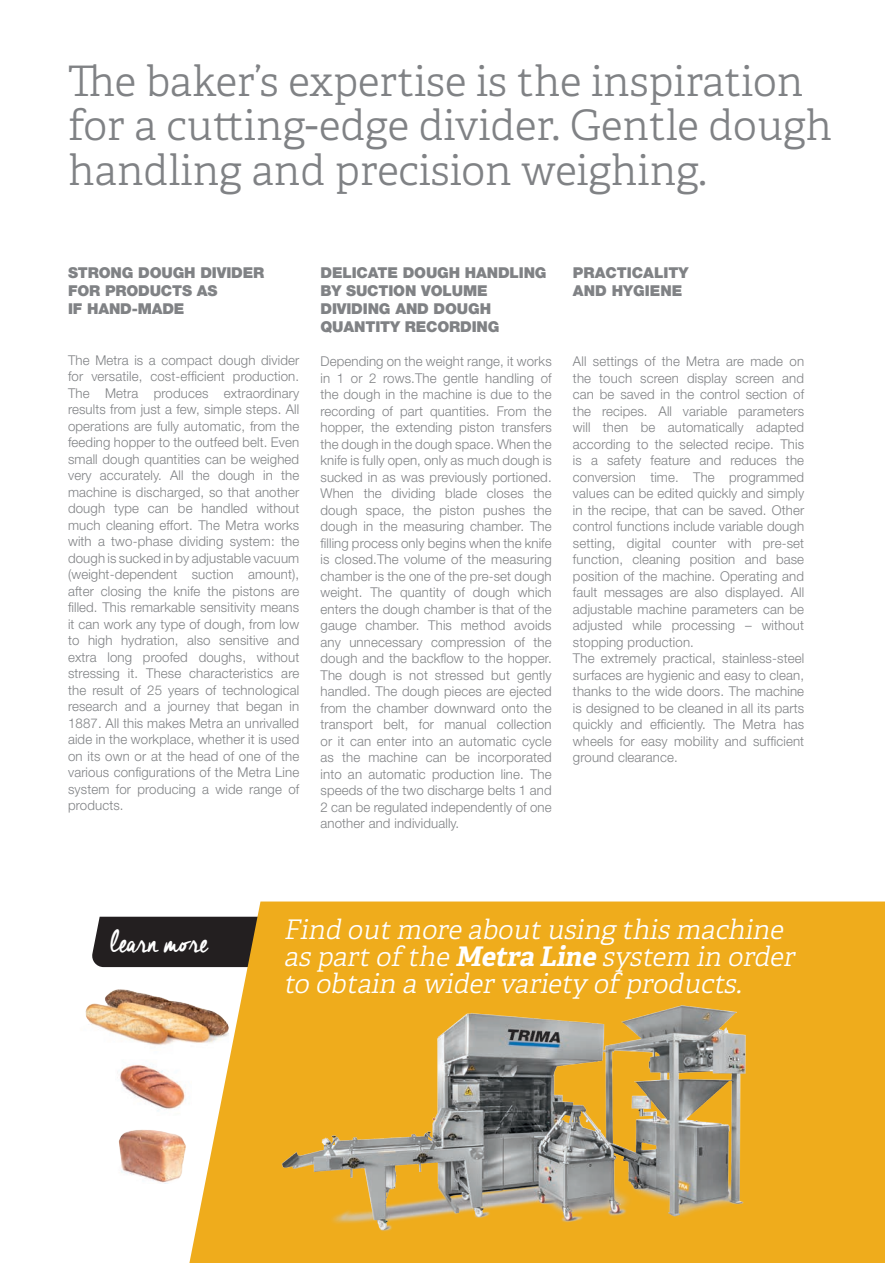
<style>
.page{position:relative;width:885px;height:1263px;background:#fff}
.page>*{position:absolute;margin:0;border:0;box-sizing:border-box;transform-origin:0 0}
.t1{font:300 42px/45px "Adelle";color:#808285}
.t2{font:37.5px "Cheddar Jack";letter-spacing:-.025em;color:#fff}
.t3{font:italic 300 27px/27px "Adelle";color:#fff}
.t4{font:900 15px/18px "Helvetica Neue";letter-spacing:-.01em;color:#808285}
.t5{font:300 13.5px/16.5px "Helvetica Neue";letter-spacing:.01em;color:#808285;text-align:justify}
.s1{font-weight:700}
</style>
<div class="page">
<div style="left:92px;top:917px;width:97px;height:50px;background:#231f20"></div>
<svg style="left:189px;top:901px;width:695px;height:362px;background:#ebac26"></svg>
<img style="left:281px;top:1001px;width:468px;height:232px">
<img style="left:120px;top:1058px;width:71px;height:57px">
<img style="left:118px;top:1117px;width:82px;height:66px">
<img style="left:85px;top:986px;width:143px;height:72px">
<p class="t1" style="left:68px;top:59px;width:765px">The baker’s expertise is the inspiration for a cutting-edge divider. Gentle dough handling and precision weighing.</p>
<p class="t4" style="left:68px;top:263px;width:198px">STRONG DOUGH DIVIDER<br>FOR PRODUCTS AS</p>
<p class="t4" style="left:68px;top:299px;width:118px">IF HAND-MADE</p>
<p class="t5" style="left:68px;top:351px;width:233px">The Metra is a compact dough divider for versatile, cost-efficient production.<br>The Metra produces extraordinary results from just a few, simple steps. All operations are fully automatic, from the feeding hopper to the outfeed belt. Even small dough quantities can be weighed very accurately. All the dough in the machine is discharged, so that another dough type can be handled without much cleaning effort. The Metra works with a two-phase dividing system: the dough is sucked in by adjustable vacuum (weight-dependent suction amount), after closing the knife the pistons are filled. This remarkable sensitivity means it can work any type of dough, from low to high hydration, also sensitive and extra long proofed doughs, without stressing it. These characteristics are the result of 25 years of technological research and a journey that began in 1887. All this makes Metra an unrivalled aide in the workplace, whether it is used on its own or at the head of one of the various configurations of the Metra Line system for producing a wide range of products.</p>
<p class="t4" style="left:320px;top:263px;width:227px">DELICATE DOUGH HANDLING<br>BY SUCTION VOLUME<br>DIVIDING AND DOUGH<br>QUANTITY RECORDING</p>
<p class="t5" style="left:320px;top:353px;width:233px">Depending on the weight range, it works in 1 or 2 rows.The gentle handling of the dough in the machine is due to the recording of part quantities. From the hopper, the extending piston transfers the dough in the dough space. When the knife is fully open, only as much dough is sucked in as was previously portioned.<br>When the dividing blade closes the dough space, the piston pushes the dough in the measuring chamber. The filling process only begins when the knife is closed.The volume of the measuring chamber is the one of the pre-set dough weight. The quantity of dough which enters the dough chamber is that of the gauge chamber. This method avoids any unnecessary compression of the dough and the backflow to the hopper.<br>The dough is not stressed but gently handled. The dough pieces are ejected from the chamber downward onto the transport belt, for manual collection or it can enter into an automatic cycle as the machine can be incorporated into an automatic production line. The speeds of the two discharge belts 1 and 2 can be regulated independently of one another and individually.</p>
<p class="t4" style="left:573px;top:263px;width:117px">PRACTICALITY</p>
<p class="t4" style="left:573px;top:281px;width:111px">AND HYGIENE</p>
<p class="t5" style="left:573px;top:353px;width:233px">All settings of the Metra are made on the touch screen display screen and can be saved in the control section of the recipes. All variable parameters will then be automatically adapted according to the selected recipe. This is a safety feature and reduces the conversion time. The programmed values can be edited quickly and simply in the recipe, that can be saved. Other control functions include variable dough setting, digital counter with pre-set function, cleaning position and base position of the machine. Operating and fault messages are also displayed. All adjustable machine parameters can be adjusted while processing – without stopping production.</p>
<p class="t5" style="left:573px;top:650px;width:233px">The extremely practical, stainless-steel surfaces are hygienic and easy to clean, thanks to the wide doors. The machine is designed to be cleaned in all its parts quickly and efficiently. The Metra has wheels for easy mobility and sufficient ground clearance.</p>
<p class="t2" style="left:110px;top:921px;width:100px">learn more</p>
<p class="t3" style="left:283px;top:916px;width:518px">Find outmore aboutusing this machine as partof the <span class="s1">Metra Line</span> system in order to obtain a wider variety of products.</p>
</div>
